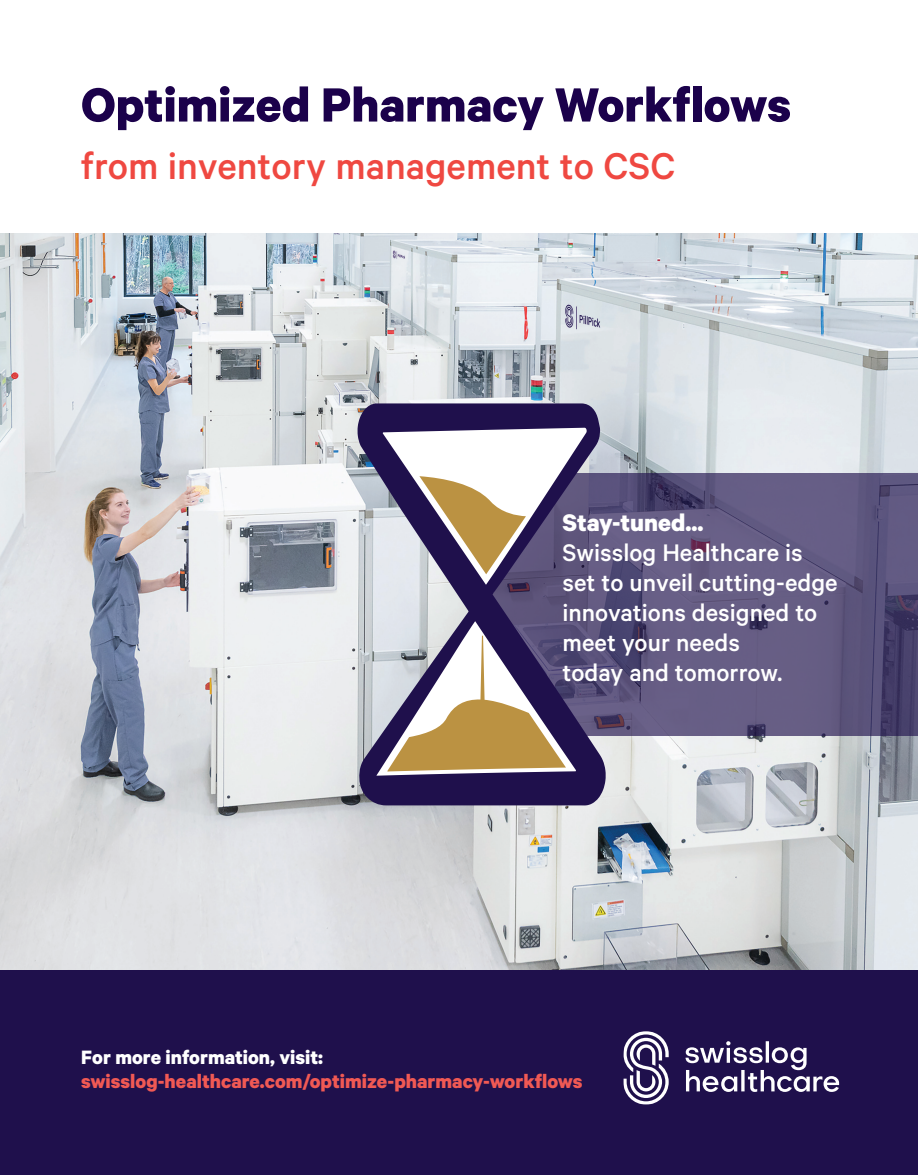
<style>
.page{position:relative;width:918px;height:1175px;background:#fff}
.page>*{position:absolute;margin:0;border:0;box-sizing:border-box;transform-origin:0 0}
.t1{font:700 54px "Calibre";color:#1b014b}
.t2{font:500 42px "Calibre";color:#ef4841}
.t3{font:500 27px/30px "Calibre";color:#fff}
.t4{font:700 27px "Calibre";color:#fff}
.t5{font:700 21.75px "Calibre";color:#f05954}
.t6{font:700 21.75px "Calibre";color:#fff}
</style>
<div class="page">
<img style="left:0;top:234px;width:918px;height:736px">
<div style="left:0;top:970px;width:918px;height:204px;background:#1f104c"></div>
<svg style="left:686px;top:1041px;width:153px;height:50px"></svg>
<svg style="left:623px;top:1031px;width:46px;height:73px"></svg>
<svg style="left:606px;top:474px;width:312px;height:262px;background:#5e567e"></svg>
<svg style="left:357px;top:403px;width:249px;height:402px"></svg>
<svg style="left:387px;top:635px;width:179px;height:136px"></svg>
<h1 class="t1" style="left:81px;top:72px;width:712px">Optimized Pharmacy Workflows</h1>
<h2 class="t2" style="left:81px;top:141px;width:596px">from inventory management to CSC</h2>
<p class="t4" style="left:563px;top:506px;width:143px">Stay-tuned...</p>
<p class="t3" style="left:563px;top:536px;width:277px">Swisslog Healthcare is set to unveil cutting-edge innovations designed to meet your needs<br>today and tomorrow.</p>
<p class="t6" style="left:81px;top:1043px;width:244px">For more information, visit:</p>
<p class="t5" style="left:81px;top:1067px;width:503px">swisslog-healthcare.com/optimize-pharmacy-workflows</p>
</div>
